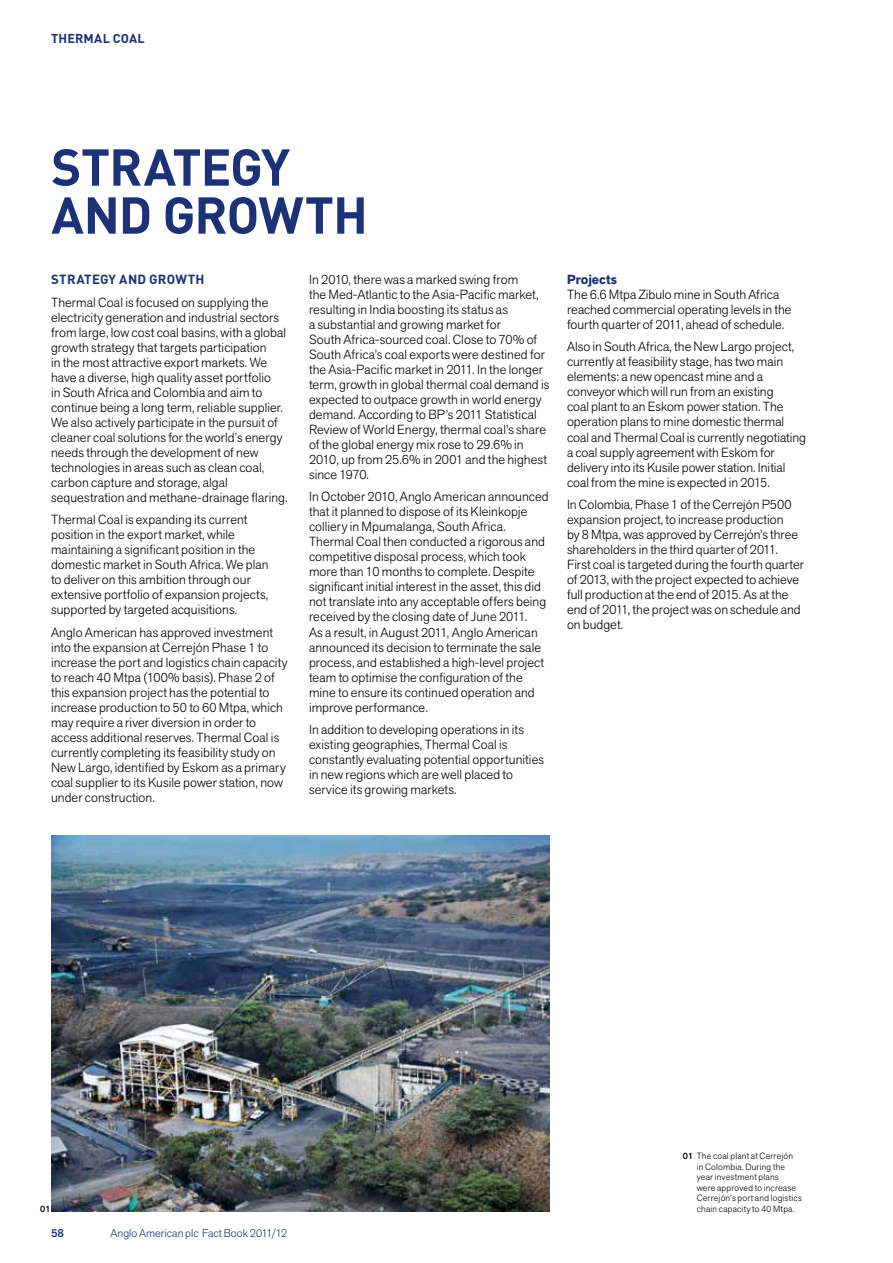
<style>
.page{position:relative;width:893px;height:1263px;background:#fff}
.page>*{position:absolute;margin:0;border:0;box-sizing:border-box;transform-origin:0 0}
.t1{font:700 51px/48px "DINOT";letter-spacing:-.02em;color:#1d3176}
.t2{font:300 13.2px/15px "Akzid Grtsk Next";letter-spacing:.005em;color:#000}
.t3{font:700 13.2px "DINOT";letter-spacing:.02em;color:#1d3176}
.t4{font:700 13.2px "Akzid Grtsk Next";letter-spacing:.005em;color:#1d3176}
.t5{font:700 12.75px "DINOT";letter-spacing:.01em;color:#1d3176}
.t6{font:300 11.25px "Akzid Grtsk Next";color:#1d3176}
.t7{font:500 11.25px "Akzid Grtsk Next";color:#1d3176}
.t8{font:300 9px/10.5px "Akzid Grtsk Next";letter-spacing:.025em;color:#000}
.t9{font:500 9px "Akzid Grtsk Next";color:#000}
.s1{font-weight:500}
</style>
<div class="page">
<img style="left:51px;top:836px;width:499px;height:376px">
<p class="t5" style="left:51px;top:29px;width:95px">THERMAL COAL</p>
<h1 class="t1" style="left:51px;top:141px;width:318px">STRATEGY<br>AND GROWTH</h1>
<p class="t3" style="left:51px;top:270px;width:155px">STRATEGY AND GROWTH</p>
<p class="t2" style="left:51px;top:294px;width:238px">Thermal Coal is focused on supplying the electricity generation and industrial sectors from large, low cost coal basins, with a global growth strategy that targets participation<br>in the most attractive export markets. We have a diverse, high quality asset portfolio<br>in South Africa and Colombia and aim to continue being a long term, reliable supplier.<br>We also actively participate in the pursuit of cleaner coal solutions for the world’s energy needs through the development of new technologies in areas such as clean coal, carbon capture and storage, algal sequestration and methane‑drainage flaring.</p>
<p class="t2" style="left:51px;top:512px;width:219px">Thermal Coal is expanding its current position in the export market, while maintaining a significant position in the domestic market in South Africa. We plan to deliver on this ambition through our extensive portfolio of expansion projects, supported by targeted acquisitions.</p>
<p class="t2" style="left:51px;top:624px;width:238px">Anglo American has approved investment into the expansion at Cerrejón Phase 1 to increase the port and logistics chain capacity to reach 40 Mtpa (100% basis). Phase 2 of this expansion project has the potential to increase production to 50 to 60 Mtpa, which may require a river diversion in order to access additional reserves. Thermal Coal is currently completing its feasibility study on New Largo, identified by Eskom as a primary coal supplier to its Kusile power station, now under construction.</p>
<p class="t2" style="left:309px;top:272px;width:242px">In 2010, there was a marked swing from<br>the Med-Atlantic to the Asia-Pacific market, resulting in India boosting its status as<br>a substantial and growing market for<br>South Africa-sourced coal. Close to 70% of South Africa’s coal exports were destined for the Asia-Pacific market in 2011. In the longer term, growth in global thermal coal demand is expected to outpace growth in world energy demand. According to BP’s 2011 Statistical Review of World Energy, thermal coal’s share of the global energy mix rose to 29.6% in 2010, up from 25.6% in 2001 and the highest since 1970.</p>
<p class="t2" style="left:309px;top:489px;width:241px">In October 2010, Anglo American announced that it planned to dispose of its Kleinkopje colliery in Mpumalanga, South Africa.<br>Thermal Coal then conducted a rigorous and competitive disposal process, which took more than 10 months to complete. Despite significant initial interest in the asset, this did not translate into any acceptable offers being received by the closing date of June 2011.<br>As a result, in August 2011, Anglo American announced its decision to terminate the sale process, and established a high-level project team to optimise the configuration of the mine to ensure its continued operation and improve performance.</p>
<p class="t2" style="left:309px;top:722px;width:237px">In addition to developing operations in its existing geographies, Thermal Coal is constantly evaluating potential opportunities in new regions which are well placed to service its growing markets.</p>
<p class="t4" style="left:567px;top:271px;width:52px">Projects</p>
<p class="t2" style="left:567px;top:287px;width:226px">The 6.6 Mtpa Zibulo mine in South Africa reached commercial operating levels in the fourth quarter of 2011, ahead of schedule.</p>
<p class="t2" style="left:567px;top:339px;width:241px">Also in South Africa, the New Largo project, currently at feasibility stage, has two main elements: a new opencast mine and a conveyor which will run from an existing<br>coal plant to an Eskom power station. The operation plans to mine domestic thermal coal and Thermal Coal is currently negotiating a coal supply agreement with Eskom for delivery into its Kusile power station. Initial coal from the mine is expected in 2015.</p>
<p class="t2" style="left:567px;top:497px;width:239px">In Colombia, Phase 1 of the Cerrejón P500 expansion project, to increase production<br>by 8 Mtpa, was approved by Cerrejón’s three shareholders in the third quarter of 2011.<br>First coal is targeted during the fourth quarter of 2013, with the project expected to achieve full production at the end of 2015. As at the end of 2011, the project was on schedule and on budget.</p>
<p class="t8" style="left:697px;top:1151px;width:107px;text-indent:-14px"><span class="s1">01</span> The coal plant at Cerrejón in Colombia. During the year investment plans<br>were approved to increase<br>Cerrejón’s port and logistics</p>
<p class="t9" style="left:40px;top:1203px;width:12px">01</p>
<p class="t8" style="left:697px;top:1203px;width:99px">chain capacity to 40 Mtpa.</p>
<p class="t7" style="left:51px;top:1226px;width:14px">58</p>
<p class="t6" style="left:111px;top:1226px;width:178px">Anglo American plc Fact Book 2011/12</p>
</div>
